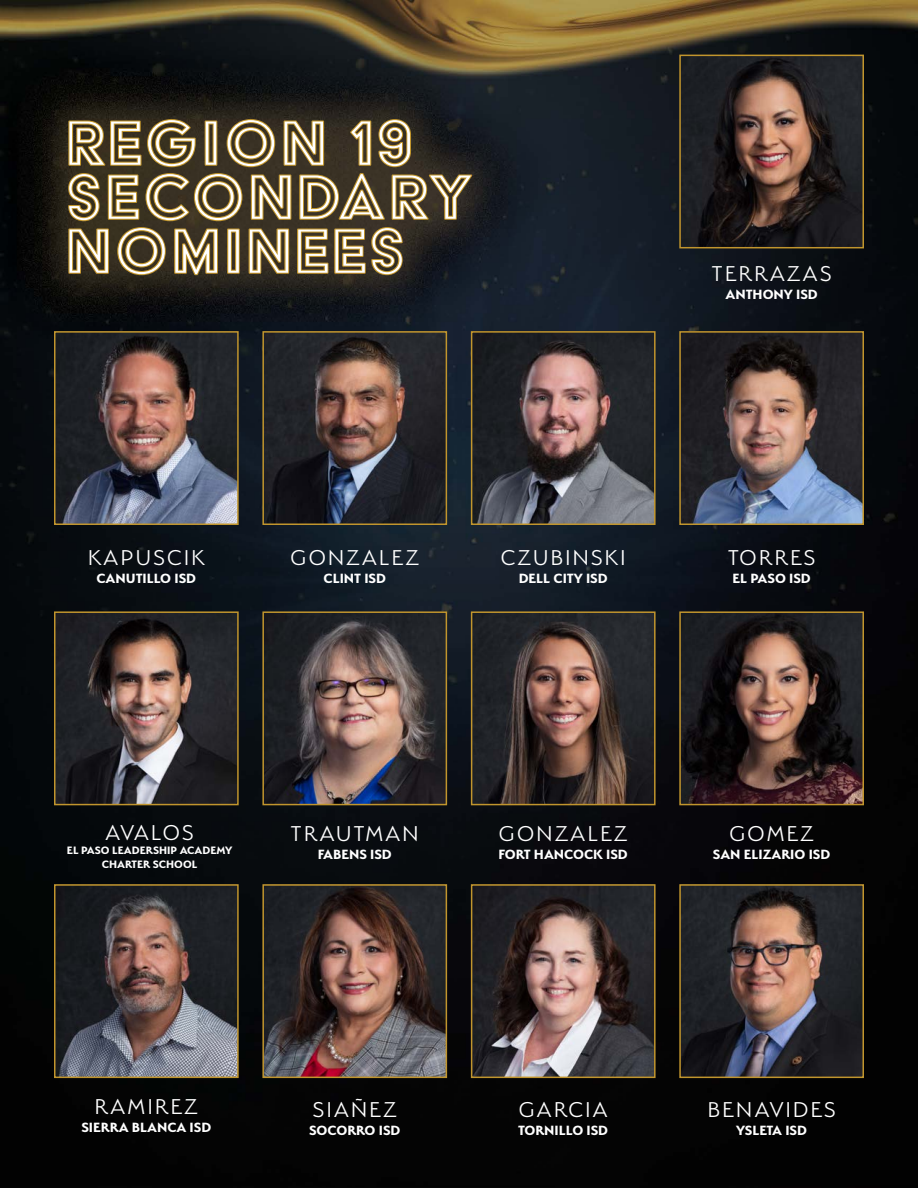
<style>
.page{position:relative;width:918px;height:1188px;background:#fff}
.page>*{position:absolute;margin:0;border:0;box-sizing:border-box;transform-origin:0 0}
.t1{font:300 24px "Serenity";letter-spacing:.1em;color:#fff}
.t2{font:700 15px "Serenity";color:#fff}
.t3{font:700 12px/14.4px "Serenity";color:#fff;text-align:center}
</style>
<div class="page">
<img style="left:0;top:0;width:918px;height:1188px">
<img style="left:147px;top:119px;width:264px;height:48px">
<img style="left:682px;top:887px;width:179px;height:188px">
<div style="left:679px;top:884px;width:185px;height:194px;border:2px solid #c1952d"></div>
<img style="left:265px;top:334px;width:179px;height:188px">
<div style="left:262px;top:331px;width:185px;height:194px;border:2px solid #c1952d"></div>
<img style="left:474px;top:334px;width:179px;height:188px">
<div style="left:471px;top:331px;width:185px;height:194px;border:2px solid #c1952d"></div>
<img style="left:682px;top:334px;width:179px;height:188px">
<div style="left:679px;top:331px;width:185px;height:194px;border:2px solid #c1952d"></div>
<img style="left:265px;top:614px;width:179px;height:188px">
<div style="left:262px;top:611px;width:185px;height:194px;border:2px solid #c1952d"></div>
<img style="left:474px;top:614px;width:179px;height:188px">
<div style="left:471px;top:611px;width:185px;height:194px;border:2px solid #c1952d"></div>
<img style="left:682px;top:614px;width:179px;height:188px">
<div style="left:679px;top:611px;width:185px;height:194px;border:2px solid #c1952d"></div>
<img style="left:265px;top:887px;width:179px;height:188px">
<div style="left:262px;top:884px;width:185px;height:194px;border:2px solid #c1952d"></div>
<img style="left:474px;top:887px;width:179px;height:188px">
<div style="left:471px;top:884px;width:185px;height:194px;border:2px solid #c1952d"></div>
<img style="left:57px;top:887px;width:179px;height:188px">
<div style="left:54px;top:884px;width:185px;height:194px;border:2px solid #c1952d"></div>
<img style="left:57px;top:614px;width:179px;height:188px">
<div style="left:54px;top:611px;width:185px;height:194px;border:2px solid #c1952d"></div>
<img style="left:682px;top:58px;width:179px;height:187px">
<div style="left:679px;top:55px;width:185px;height:193px;border:2px solid #c1952d"></div>
<img style="left:57px;top:334px;width:179px;height:188px">
<div style="left:54px;top:331px;width:185px;height:194px;border:2px solid #c1952d"></div>
<p class="t1" style="left:712px;top:261px;width:121px">TERRAZAS</p>
<p class="t2" style="left:725px;top:285px;width:94px">ANTHONY ISD</p>
<p class="t1" style="left:88px;top:545px;width:118px">KAPUSCIK</p>
<p class="t2" style="left:97px;top:570px;width:101px">CANUTILLO ISD</p>
<p class="t1" style="left:291px;top:545px;width:130px">GONZALEZ</p>
<p class="t2" style="left:324px;top:570px;width:64px">CLINT ISD</p>
<p class="t1" style="left:501px;top:545px;width:126px">CZUBINSKI</p>
<p class="t2" style="left:519px;top:570px;width:91px">DELL CITY ISD</p>
<p class="t1" style="left:728px;top:545px;width:89px">TORRES</p>
<p class="t2" style="left:732px;top:570px;width:80px">EL PASO ISD</p>
<p class="t1" style="left:106px;top:820px;width:90px">AVALOS</p>
<p class="t3" style="left:67px;top:843px;width:167px">EL PASO LEADERSHIP ACADEMY<br>CHARTER SCHOOL</p>
<p class="t1" style="left:291px;top:821px;width:129px">TRAUTMAN</p>
<p class="t2" style="left:318px;top:846px;width:76px">FABENS ISD</p>
<p class="t1" style="left:499px;top:821px;width:130px">GONZALEZ</p>
<p class="t2" style="left:499px;top:846px;width:131px">FORT HANCOCK ISD</p>
<p class="t1" style="left:729px;top:821px;width:86px">GOMEZ</p>
<p class="t2" style="left:713px;top:846px;width:119px">SAN ELIZARIO ISD</p>
<p class="t1" style="left:95px;top:1094px;width:104px">RAMIREZ</p>
<p class="t2" style="left:81px;top:1119px;width:131px">SIERRA BLANCA ISD</p>
<p class="t1" style="left:313px;top:1097px;width:85px">SIAÑEZ</p>
<p class="t2" style="left:309px;top:1122px;width:93px">SOCORRO ISD</p>
<p class="t1" style="left:519px;top:1097px;width:90px">GARCIA</p>
<p class="t2" style="left:518px;top:1122px;width:91px">TORNILLO ISD</p>
<p class="t1" style="left:708px;top:1097px;width:129px">BENAVIDES</p>
<p class="t2" style="left:736px;top:1122px;width:72px">YSLETA ISD</p>
</div>
